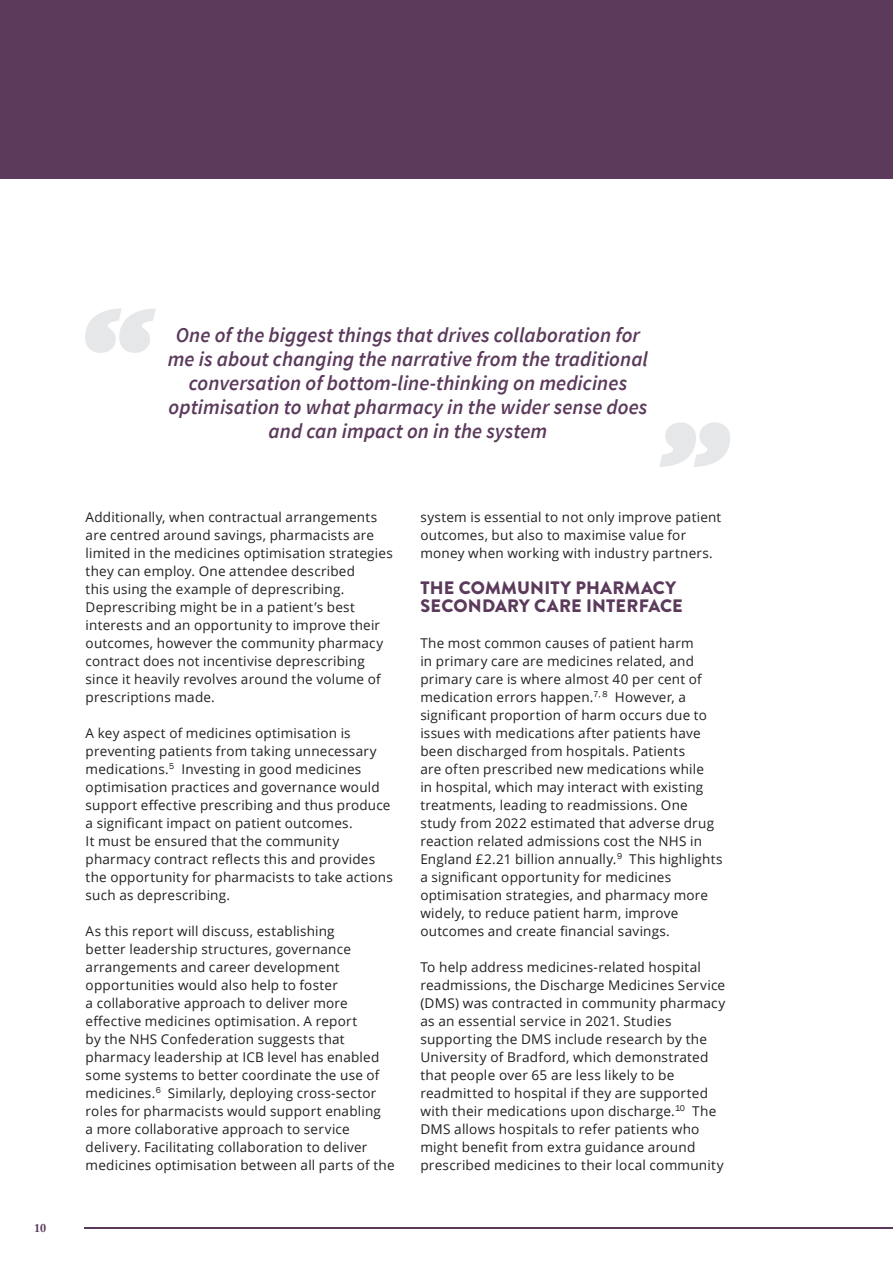
<style>
.page{position:relative;width:893px;height:1263px;background:#fff}
.page>*{position:absolute;margin:0;border:0;box-sizing:border-box;transform-origin:0 0}
.t1{font:italic 600 21px/24px "Source Sans Pro";letter-spacing:.005em;color:#5b3a5b;text-align:center}
.Main_Body{font:900 18px/18px "Brandon Grotesque";letter-spacing:.01em;color:#5b3a5b}
.Main_Body-2{font:13.5px/18px "Open Sans";letter-spacing:.015em;color:#231f20}
.t2{font:700 12px "Adobe Caslon Pro";color:#5b3a5b}
</style>
<div class="page">
<div style="left:0;top:0;width:893px;height:179px;background:#5b3a5b"></div>
<svg style="left:85px;top:308px;width:71px;height:45px"></svg>
<svg style="left:659px;top:422px;width:71px;height:45px"></svg>
<hr style="left:84px;top:1227px;width:809px;height:2px;background:#5b3a5b">
<p class="t2" style="left:34px;top:1221px;width:13px">10</p>
<p class="t1" style="left:168px;top:323px;width:482px">One of the biggest things that drives collaboration for me is about changing the narrative from the traditional conversation of bottom-line-thinking on medicines optimisation to what pharmacy in the wider sense does and can impact on in the system</p>
<p class="Main_Body-2" style="left:86px;top:508px;width:309px">Additionally, when contractual arrangements are centred around savings, pharmacists are limited in the medicines optimisation strategies they can employ. One attendee described<br>this using the example of deprescribing.<br>Deprescribing might be in a patient’s best interests and an opportunity to improve their outcomes, however the community pharmacy contract does not incentivise deprescribing since it heavily revolves around the volume of prescriptions made.</p>
<p class="Main_Body-2" style="left:86px;top:724px;width:309px">A key aspect of medicines optimisation is preventing patients from taking unnecessary medications.<sup>5</sup> Investing in good medicines optimisation practices and governance would support effective prescribing and thus produce a significant impact on patient outcomes.<br>It must be ensured that the community pharmacy contract reflects this and provides the opportunity for pharmacists to take actions such as deprescribing.</p>
<p class="Main_Body-2" style="left:86px;top:922px;width:310px">As this report will discuss, establishing<br>better leadership structures, governance arrangements and career development opportunities would also help to foster<br>a collaborative approach to deliver more effective medicines optimisation. A report<br>by the NHS Confederation suggests that pharmacy leadership at ICB level has enabled some systems to better coordinate the use of medicines.<sup>6</sup> Similarly, deploying cross-sector roles for pharmacists would support enabling<br>a more collaborative approach to service delivery. Facilitating collaboration to deliver medicines optimisation between all parts of the</p>
<p class="Main_Body-2" style="left:420px;top:508px;width:303px">system is essential to not only improve patient outcomes, but also to maximise value for money when working with industry partners.</p>
<p class="Main_Body" style="left:420px;top:579px;width:264px">THE COMMUNITY PHARMACY<br>SECONDARY CARE INTERFACE</p>
<p class="Main_Body-2" style="left:420px;top:634px;width:304px">The most common causes of patient harm<br>in primary care are medicines related, and primary care is where almost 40 per cent of medication errors happen.<sup>7,</sup> <sup>8</sup> However, a significant proportion of harm occurs due to issues with medications after patients have been discharged from hospitals. Patients<br>are often prescribed new medications while<br>in hospital, which may interact with existing treatments, leading to readmissions. One study from 2022 estimated that adverse drug reaction related admissions cost the NHS in England £2.21 billion annually.<sup>9</sup> This highlights a significant opportunity for medicines optimisation strategies, and pharmacy more widely, to reduce patient harm, improve outcomes and create financial savings.</p>
<p class="Main_Body-2" style="left:420px;top:958px;width:306px">To help address medicines-related hospital readmissions, the Discharge Medicines Service (DMS) was contracted in community pharmacy as an essential service in 2021. Studies supporting the DMS include research by the University of Bradford, which demonstrated that people over 65 are less likely to be readmitted to hospital if they are supported with their medications upon discharge.<sup>10</sup> The DMS allows hospitals to refer patients who might benefit from extra guidance around prescribed medicines to their local community</p>
</div>
